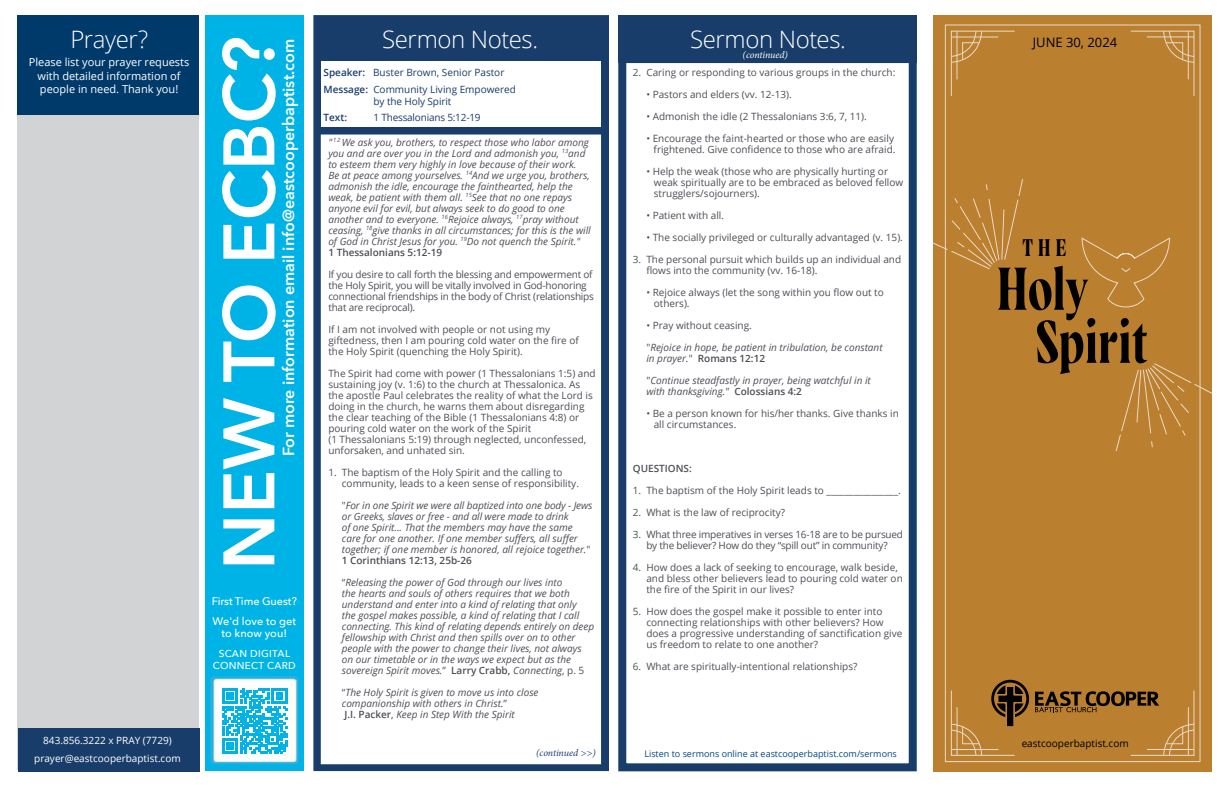
<style>
.page{position:relative;width:1224px;height:792px;background:#fff}
.page>*{position:absolute;margin:0;border:0;box-sizing:border-box;transform-origin:0 0}
.t1{font:600 72px "Avenir Next";color:#fff}
.t2{font:60.1px/53.1px "Wayfinder CF";color:#000}
.t3{font:300 24px "Open Sans";letter-spacing:-.02em;color:#fff}
.t4{font:24px "Wayfinder CF";color:#000}
.t5{font:600 16px "Avenir Next";color:#fff}
.t6{font:13px "Open Sans";color:#000}
.t7{font:11px/13.2px "Open Sans";color:#fff;text-align:center}
.t8{font:500 11px/20px "Avenir Next";letter-spacing:-.005em;color:#fff}
.t9{font:10px/11px "Open Sans";color:#4d4e56}
.t10{font:italic 10px/11px "Open Sans";color:#4d4e56}
.t11{font:10px/11px "Open Sans";letter-spacing:-.02em;color:#4d4e56;text-align:center}
.t12{font:10px/17px "Open Sans";color:#193d6a}
.t13{font:10px "Open Sans";color:#fff}
.t14{font:500 10px/12px "Avenir Next";letter-spacing:.03em;color:#fff;text-align:center}
.t15{font:10px "Open Sans";letter-spacing:-.02em;color:#193d6a}
.t16{font:10px "Open Sans";color:#000}
.t17{font:italic 10px "Minion Pro";letter-spacing:-.01em;color:#183e6a}
.t18{font:italic 10px "Minion Pro";letter-spacing:-.01em;color:#fff}
.t19{font:600 10px "Open Sans";color:#4d4e56}
.t20{font:600 10px "Open Sans";color:#193d6a}
.t21{font:9px "Open Sans";color:#004885}
.s1{font-weight:600}
.s2{font-weight:600;font-style:normal}
.s3{font-style:normal}
</style>
<div class="page">
<div style="left:205px;top:15px;width:99px;height:756px;background:#00b3e6"></div>
<img style="left:210px;top:676px;width:89px;height:88px">
<svg style="left:222px;top:688px;width:66px;height:66px"></svg>
<div style="left:18px;top:45px;width:181px;height:725px;background:#d1d3d4"></div>
<div style="left:18px;top:15px;width:181px;height:100px;background:#003a6b"></div>
<div style="left:18px;top:728px;width:181px;height:43px;background:#193d6a"></div>
<div style="left:618px;top:55px;width:299px;height:716px;border:8px solid #193d6a"></div>
<div style="left:618px;top:15px;width:299px;height:47px;background:#193d6a"></div>
<svg style="left:313px;top:15px;width:296px;height:756px"></svg>
<div style="left:321px;top:61px;width:280px;height:66px;background:#fff"></div>
<div style="left:933px;top:15px;width:279px;height:757px;background:#bb7f30"></div>
<svg style="left:933px;top:178px;width:90px;height:92px"></svg>
<svg style="left:1115px;top:363px;width:97px;height:88px"></svg>
<div style="left:945px;top:25px;width:256px;height:737px;border:1px solid #eadbc8"></div>
<svg style="left:950px;top:30px;width:65px;height:66px"></svg>
<svg style="left:1130px;top:30px;width:65px;height:66px"></svg>
<svg style="left:1081px;top:237px;width:90px;height:71px"></svg>
<svg style="left:950px;top:680px;width:79px;height:76px"></svg>
<svg style="left:1035px;top:690px;width:160px;height:66px"></svg>
<h3 class="t3" style="left:71px;top:23px;width:79px">Prayer?</h3>
<p class="t7" style="left:29px;top:56px;width:162px">Please list your prayer requests with detailed information of people in need. Thank you!</p>
<h1 class="t1" style="left:188px;top:570px;width:535px;rotate:-90deg">NEW TO ECBC?</h1>
<h3 class="t5" style="left:275px;top:456px;width:419px;rotate:-90deg">For more information email info@eastcooperbaptist.com</h3>
<p class="t8" style="left:212px;top:591px;width:87px">First Time Guest?<br>We'd love to get</p>
<p class="t8" style="left:222px;top:623px;width:67px">to know you!</p>
<p class="t14" style="left:213px;top:647px;width:84px">SCAN DIGITAL<br>CONNECT CARD</p>
<h3 class="t3" style="left:382px;top:23px;width:158px">Sermon Notes.</h3>
<p class="t12" style="left:324px;top:63px;width:194px"><span class="s1">Speaker:</span> Buster Brown, Senior Pastor<br><span class="s1">Message:</span> Community Living Empowered</p>
<p class="t12" style="left:374px;top:92px;width:79px">by the Holy Spirit</p>
<p class="t20" style="left:324px;top:110px;width:25px">Text:</p>
<p class="t15" style="left:374px;top:110px;width:109px">1 Thessalonians 5:12-19</p>
<p class="t10" style="left:328px;top:136px;width:264px">" <sup>12</sup> We ask you, brothers, to respect those who labor among you and are over you in the Lord and admonish you, <sup>13</sup>and to esteem them very highly in love because of their work.<br>Be at peace among yourselves. <sup>14</sup>And we urge you, brothers, admonish the idle, encourage the fainthearted, help the weak, be patient with them all. <sup>15</sup>See that no one repays anyone evil for evil, but always seek to do good to one another and to everyone. <sup>16</sup>Rejoice always, <sup>17</sup>pray without ceasing, <sup>18</sup>give thanks in all circumstances; for this is the will of God in Christ Jesus for you. <sup>19</sup>Do not quench the Spirit."<br><span class="s2">1 Thessalonians 5:12-19</span></p>
<p class="t11" style="left:328px;top:268px;width:267px;text-align:left">If you desire to call forth the blessing and empowerment of the Holy Spirit, you will be vitally involved in God-honoring connectional friendships in the body of Christ (relationships that are reciprocal).</p>
<p class="t9" style="left:328px;top:323px;width:252px">If I am not involved with people or not using my giftedness, then I am pouring cold water on the fire of the Holy Spirit (quenching the Holy Spirit).</p>
<p class="t9" style="left:328px;top:367px;width:269px">The Spirit had come with power (1 Thessalonians 1:5) and sustaining joy (v. 1:6) to the church at Thessalonica. As the apostle Paul celebrates the reality of what the Lord is doing in the church, he warns them about disregarding the clear teaching of the Bible (1 Thessalonians 4:8) or pouring cold water on the work of the Spirit<br>(1 Thessalonians 5:19) through neglected, unconfessed, unforsaken, and unhated sin.</p>
<p class="t9" style="left:342px;top:466px;width:239px;text-indent:-14px">1. The baptism of the Holy Spirit and the calling to community, leads to a keen sense of responsibility.</p>
<p class="t10" style="left:342px;top:499px;width:252px"><span class="s3">"</span>For in one Spirit we were all baptized into one body - Jews or Greeks, slaves or free - and all were made to drink<br>of one Spirit... That the members may have the same care for one another. If one member suffers, all suffer together; if one member is honored, all rejoice together.<span class="s3">" </span><span class="s2">1 Corinthians 12:13, 25b-26</span></p>
<p class="t10" style="left:342px;top:576px;width:254px"><span class="s3">“</span>Releasing the power of God through our lives into<br>the hearts and souls of others requires that we both understand and enter into a kind of relating that only<br>the gospel makes possible, a kind of relating that I call connecting. This kind of relating depends entirely on deep fellowship with Christ and then spills over on to other people with the power to change their lives, not always on our timetable or in the ways we expect but as the sovereign Spirit moves.<span class="s3">”</span> <span class="s2">Larry Crabb,</span> Connecting<span class="s3">, p. 5</span></p>
<p class="t10" style="left:342px;top:686px;width:198px"><span class="s3">“</span>The Holy Spirit is given to move us into close companionship with others in Christ.<span class="s3">”<br></span><span class="s2">J.I. Packer</span><span class="s3">,</span> Keep in Step With the Spirit</p>
<h3 class="t3" style="left:690px;top:23px;width:158px">Sermon Notes.</h3>
<p class="t18" style="left:743px;top:48px;width:47px">(continued)</p>
<p class="t9" style="left:633px;top:67px;width:264px">2. Caring or responding to various groups in the church:</p>
<p class="t9" style="left:646px;top:89px;width:147px">• Pastors and elders (vv. 12-13).</p>
<p class="t9" style="left:646px;top:111px;width:222px">• Admonish the idle (2 Thessalonians 3:6, 7, 11).</p>
<p class="t9" style="left:646px;top:133px;width:251px;text-align:right">• Encourage the faint-hearted or those who are easily frightened. Give confidence to those who are afraid.</p>
<p class="t9" style="left:654px;top:166px;width:251px;text-indent:-7px">• Help the weak (those who are physically hurting or weak spiritually are to be embraced as beloved fellow strugglers/sojourners).</p>
<p class="t9" style="left:646px;top:210px;width:79px">• Patient with all.</p>
<p class="t9" style="left:646px;top:232px;width:258px">• The socially privileged or culturally advantaged (v. 15).</p>
<p class="t9" style="left:646px;top:254px;width:256px;text-indent:-14px">3. The personal pursuit which builds up an individual and flows into the community (vv. 16-18).</p>
<p class="t9" style="left:654px;top:287px;width:231px;text-indent:-7px">• Rejoice always (let the song within you flow out to others).</p>
<p class="t9" style="left:646px;top:320px;width:107px">• Pray without ceasing.</p>
<p class="t10" style="left:646px;top:342px;width:238px"><span class="s3">"</span>Rejoice in hope, be patient in tribulation, be constant in prayer.<span class="s3">"</span> <span class="s2">Romans 12:12</span></p>
<p class="t10" style="left:646px;top:375px;width:226px"><span class="s3">"</span>Continue steadfastly in prayer, being watchful in it with thanksgiving." <span class="s2">Colossians 4:2</span></p>
<p class="t9" style="left:654px;top:408px;width:247px;text-indent:-7px">• Be a person known for his/her thanks. Give thanks in all circumstances.</p>
<p class="t19" style="left:633px;top:462px;width:61px">QUESTIONS:</p>
<p class="t9" style="left:633px;top:485px;width:270px">1. The baptism of the Holy Spirit leads to ________________.</p>
<p class="t9" style="left:633px;top:507px;width:154px">2. What is the law of reciprocity?</p>
<p class="t11" style="left:633px;top:529px;width:272px">3. What three imperatives in verses 16-18 are to be pursued by the believer? How do they “spill out” in community?</p>
<p class="t9" style="left:646px;top:562px;width:258px;text-indent:-14px">4. How does a lack of seeking to encourage, walk beside, and bless other believers lead to pouring cold water on the fire of the Spirit in our lives?</p>
<p class="t9" style="left:646px;top:606px;width:258px;text-indent:-14px">5. How does the gospel make it possible to enter into connecting relationships with other believers? How does a progressive understanding of sanctification give us freedom to relate to one another?</p>
<p class="t9" style="left:633px;top:661px;width:226px">6. What are spiritually-intentional relationships?</p>
<h3 class="t6" style="left:1033px;top:33px;width:86px">JUNE 30, 2024</h3>
<h3 class="t4" style="left:1022px;top:233px;width:46px">THE</h3>
<h2 class="t2" style="left:1035px;top:264px;width:114px;text-indent:-39px">Holy<br>Spirit</h2>
<p class="t13" style="left:43px;top:734px;width:130px">843.856.3222 x PRAY (7729)</p>
<p class="t13" style="left:34px;top:751px;width:148px">prayer@eastcooperbaptist.com</p>
<p class="t17" style="left:536px;top:746px;width:61px">(continued &gt;&gt;)</p>
<p class="t21" style="left:644px;top:747px;width:254px">Listen to sermons online at eastcooperbaptist.com/sermons</p>
<p class="t16" style="left:1022px;top:737px;width:109px">eastcooperbaptist.com</p>
</div>
